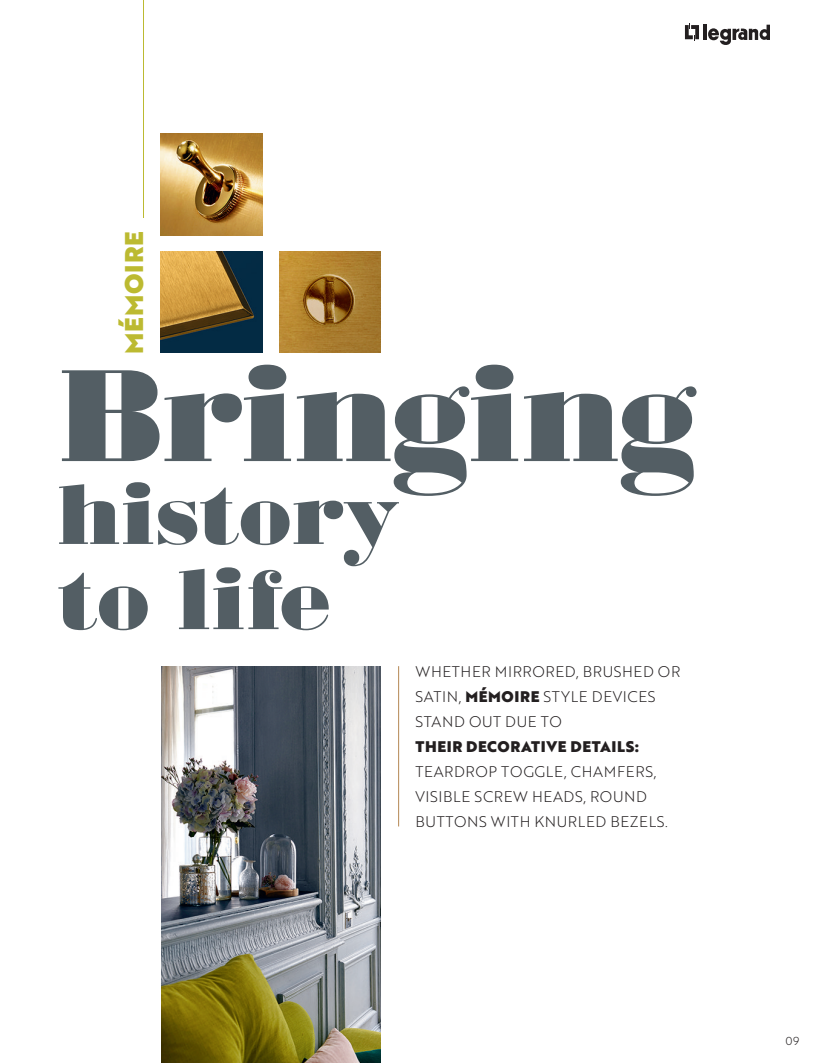
<style>
.page{position:relative;width:815px;height:1063px;background:#fff}
.page>*{position:absolute;margin:0;border:0;box-sizing:border-box;transform-origin:0 0}
.t1{font:135px "Bodoni Ultra FLF";color:#535e64}
.t2{font:86.5px/85.1px "Bodoni Ultra FLF";color:#535e64}
.t3{font:25px "Brother 1816 Black";letter-spacing:.04em;color:#bcba31}
.t4{font:15px/25px "Brother 1816 Light";letter-spacing:.04em;color:#231f20}
.t5{font:15px "Brother 1816 Black";letter-spacing:.04em;color:#231f20}
.t6{font:11.25px "Brother 1816 Light";color:#231f20}
.s1{font-family:"Brother 1816 Black"}
</style>
<div class="page">
<svg style="left:685px;top:24px;width:14px;height:16px"></svg>
<hr style="left:703px;top:25px;width:4px;height:15px;background:#231f20">
<svg style="left:708px;top:25px;width:62px;height:20px"></svg>
<hr style="left:398px;top:666px;width:1px;height:160px;background:#b58854">
<hr style="left:143px;top:0;width:1px;height:217px;background:#bcba31">
<img style="left:161px;top:251px;width:101px;height:102px">
<img style="left:161px;top:134px;width:101px;height:101px">
<img style="left:279px;top:251px;width:102px;height:102px">
<img style="left:161px;top:666px;width:220px;height:397px">
<h3 class="t3" style="left:115px;top:354px;width:125px;rotate:-90deg">MÉMOIRE</h3>
<h1 class="t1" style="left:60px;top:339px;width:636px">Bringing</h1>
<h2 class="t2" style="left:57px;top:474px;width:345px">history to life</h2>
<p class="t4" style="left:416px;top:658px;width:266px">WHETHER MIRRORED, BRUSHED OR<br>SATIN, <span class="s1">MÉMOIRE</span> STYLE DEVICES<br>STAND OUT DUE TO</p>
<p class="t5" style="left:416px;top:735px;width:225px">THEIR DECORATIVE DETAILS:</p>
<p class="t4" style="left:416px;top:759px;width:254px">TEARDROP TOGGLE, CHAMFERS,<br>VISIBLE SCREW HEADS, ROUND<br>BUTTONS WITH KNURLED BEZELS.</p>
<p class="t6" style="left:786px;top:1032px;width:15px">09</p>
</div>
